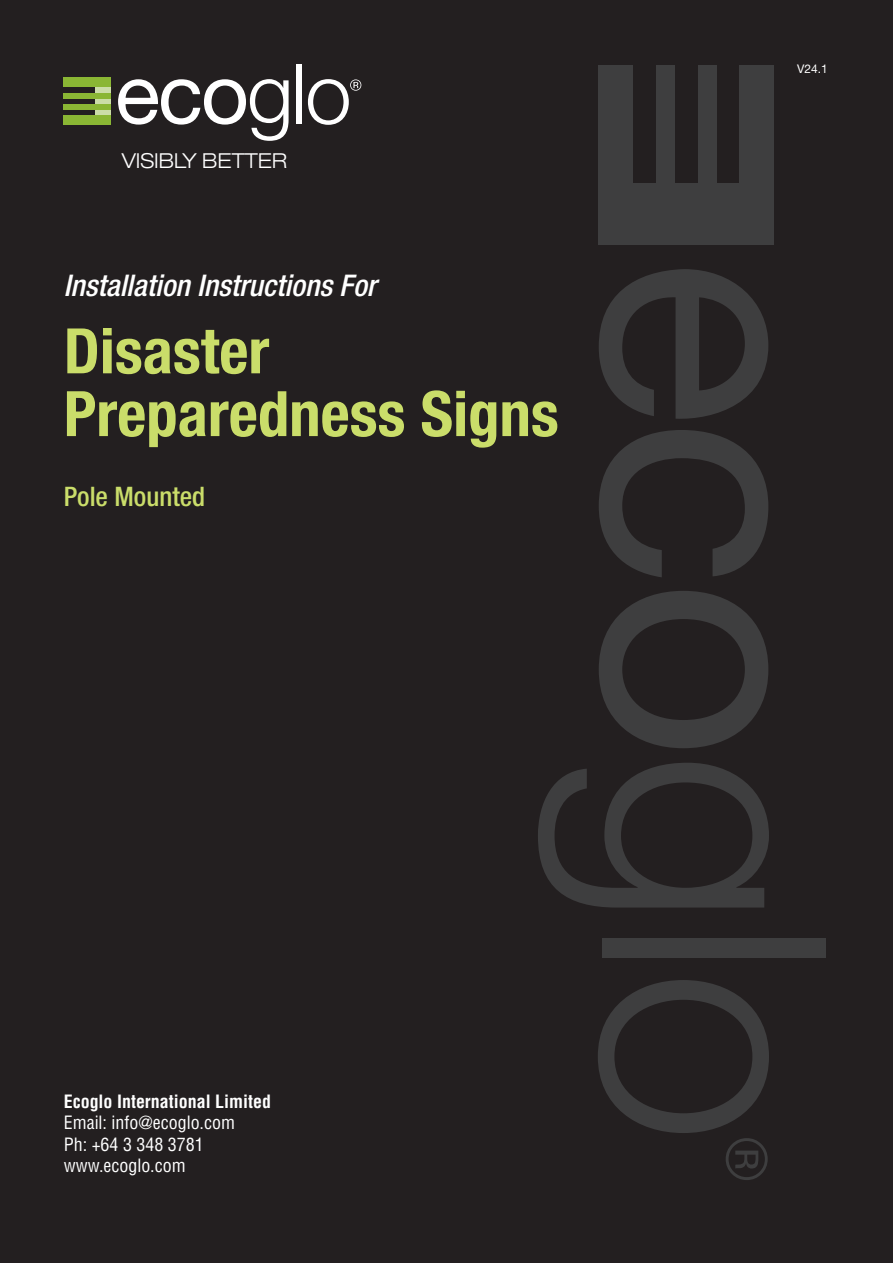
<style>
.page{position:relative;width:893px;height:1263px;background:#231f20}
.page>*{position:absolute;margin:0;border:0;box-sizing:border-box;transform-origin:0 0}
.t1{font:700 condensed 62.7px/62.7px "Helvetica Neue";color:#cadd6a}
.t2{font:italic 500 condensed 29.85px "Helvetica Neue";color:#fff}
.t3{font:500 condensed 26.85px "Helvetica Neue";color:#cadd6a}
.t4{font:300 expanded 20.7px "Helvetica Neue";color:#fff}
.t5{font:condensed 18px/21.5px "Helvetica";color:#fff}
.t6{font:700 condensed 18px "Helvetica";color:#fff}
.t7{font:12px "Helvetica Neue";color:#fff}
</style>
<div class="page">
<div style="left:64px;top:78px;width:47px;height:9px;background:#8ab634"></div>
<div style="left:95px;top:87px;width:16px;height:6px;background:#cbdda7"></div>
<div style="left:95px;top:98px;width:16px;height:6px;background:#cbdda7"></div>
<div style="left:95px;top:109px;width:16px;height:6px;background:#cbdda7"></div>
<div style="left:64px;top:115px;width:47px;height:10px;background:#8ab634"></div>
<div style="left:64px;top:104px;width:47px;height:5px;background:#8ab634"></div>
<div style="left:64px;top:93px;width:47px;height:5px;background:#8ab634"></div>
<svg style="left:118px;top:79px;width:171px;height:62px"></svg>
<div style="left:297px;top:64px;width:5px;height:60px;background:#fff"></div>
<svg style="left:308px;top:79px;width:53px;height:46px"></svg>
<div style="left:739px;top:66px;width:34px;height:176px;background:#3e3e3f"></div>
<div style="left:598px;top:183px;width:175px;height:61px;background:#3e3e3f"></div>
<div style="left:599px;top:66px;width:34px;height:176px;background:#3e3e3f"></div>
<div style="left:656px;top:66px;width:19px;height:176px;background:#3e3e3f"></div>
<div style="left:697px;top:66px;width:19px;height:176px;background:#3e3e3f"></div>
<svg style="left:599px;top:269px;width:169px;height:150px"></svg>
<svg style="left:599px;top:430px;width:169px;height:147px"></svg>
<svg style="left:599px;top:591px;width:169px;height:157px"></svg>
<svg style="left:538px;top:763px;width:231px;height:144px"></svg>
<div style="left:602px;top:938px;width:224px;height:20px;background:#3e3e3f"></div>
<svg style="left:598px;top:980px;width:171px;height:200px"></svg>
<p class="t4" style="left:122px;top:148px;width:167px">VISIBLY BETTER</p>
<h2 class="t2" style="left:64px;top:267px;width:314px">Installation Instructions For</h2>
<h1 class="t1" style="left:64px;top:319px;width:496px">Disaster<br>Preparedness Signs</h1>
<h3 class="t3" style="left:64px;top:480px;width:143px">Pole Mounted</h3>
<p class="t6" style="left:64px;top:1090px;width:209px">Ecoglo International Limited</p>
<p class="t5" style="left:64px;top:1112px;width:173px">Email: info@ecoglo.com<br>Ph: +64 3 348 3781 www.ecoglo.com</p>
<p class="t7" style="left:797px;top:62px;width:32px">V24.1</p>
</div>
